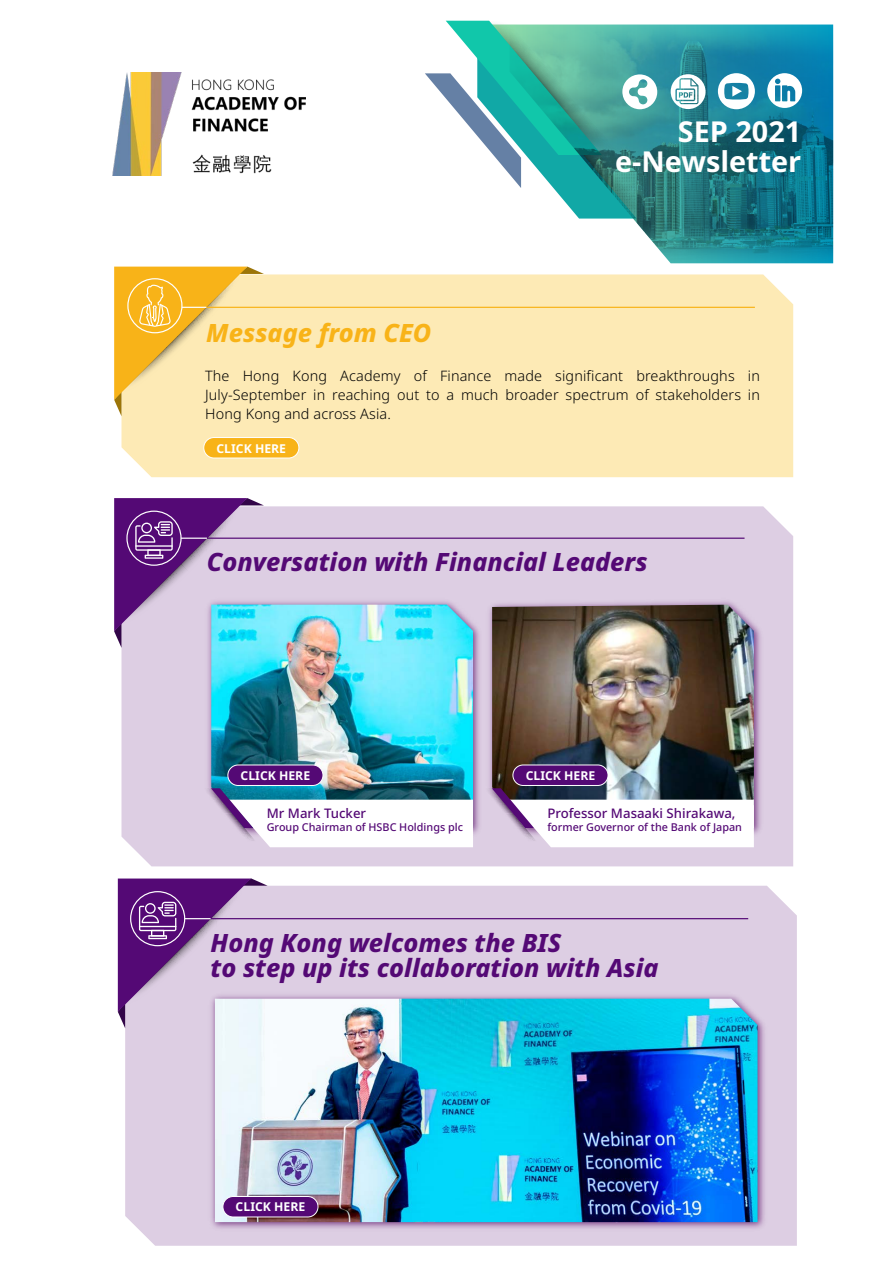
<style>
.page{position:relative;width:893px;height:1263px;background:#fff}
.page>*{position:absolute;margin:0;border:0;box-sizing:border-box;transform-origin:0 0}
.t1{font:700 28.8px/30px "Noto Sans";color:#fff;text-align:right}
.t2{font:italic 800 25.2px/25.2px "Noto Sans";color:#540975}
.t3{font:italic 800 25.2px "Noto Sans";color:#f8b318}
.t4{font:300 14.4px/19.2px "Noto Sans";letter-spacing:.01em;color:#000;text-align:justify}
.t5{font:500 13.2px "Noto Sans";color:#540975}
.t6{font:700 12.15px "Noto Sans";color:#fff}
.t7{font:500 10.8px "Noto Sans";color:#540975}
</style>
<div class="page">
<img style="left:112px;top:72px;width:193px;height:103px">
<div style="left:121px;top:506px;width:672px;height:360px;background:#ddcee3"></div>
<div style="left:121px;top:274px;width:672px;height:203px;background:#fdeab5"></div>
<hr style="left:201px;top:307px;width:554px;height:1px;background:#f8b318">
<svg style="left:114px;top:267px;width:150px;height:149px;background:#f8d278"></svg>
<img style="left:203px;top:596px;width:562px;height:243px">
<img style="left:211px;top:605px;width:262px;height:182px">
<svg style="left:200px;top:787px;width:273px;height:60px"></svg>
<img style="left:492px;top:605px;width:262px;height:182px">
<svg style="left:481px;top:787px;width:273px;height:60px"></svg>
<div style="left:125px;top:886px;width:672px;height:360px;background:#ddcee3"></div>
<img style="left:207px;top:990px;width:562px;height:244px">
<img style="left:215px;top:999px;width:542px;height:223px">
<hr style="left:204px;top:918px;width:544px;height:1px;background:#540975">
<svg style="left:118px;top:878px;width:150px;height:150px;background:#a783b8"></svg>
<hr style="left:200px;top:538px;width:544px;height:1px;background:#540975">
<svg style="left:114px;top:498px;width:150px;height:150px;background:#9884b9"></svg>
<div style="left:223px;top:1196px;width:95px;height:21px;background:#540975;border-radius:10px"></div>
<div style="left:223px;top:1196px;width:95px;height:21px;border:1px solid #fff;border-radius:10px"></div>
<div style="left:204px;top:437px;width:95px;height:21px;background:#f8b318;border-radius:10px"></div>
<div style="left:203px;top:437px;width:96px;height:21px;border:1px solid #fff;border-radius:10px"></div>
<div style="left:228px;top:765px;width:95px;height:20px;background:#540975;border-radius:10px"></div>
<div style="left:228px;top:765px;width:95px;height:21px;border:1px solid #fff;border-radius:10px"></div>
<div style="left:513px;top:765px;width:95px;height:20px;background:#540975;border-radius:10px"></div>
<div style="left:513px;top:765px;width:95px;height:21px;border:1px solid #fff;border-radius:10px"></div>
<img style="left:633px;top:25px;width:200px;height:238px">
<svg style="left:767px;top:73px;width:35px;height:35px"></svg>
<svg style="left:425px;top:21px;width:233px;height:198px"></svg>
<svg style="left:718px;top:73px;width:37px;height:36px"></svg>
<svg style="left:670px;top:74px;width:36px;height:35px"></svg>
<h2 class="t3" style="left:206px;top:315px;width:227px">Message from CEO</h2>
<h1 class="t1" style="left:615px;top:117px;width:188px">SEP 2021 e-Newsletter</h1>
<p class="t4" style="left:205px;top:366px;width:556px">The Hong Kong Academy of Finance made significant breakthroughs in July-September in reaching out to a much broader spectrum of stakeholders in Hong Kong and across Asia.</p>
<p class="t6" style="left:217px;top:439px;width:71px">CLICK HERE</p>
<h2 class="t2" style="left:207px;top:550px;width:442px">Conversation with Financial Leaders</h2>
<p class="t6" style="left:241px;top:767px;width:71px">CLICK HERE</p>
<p class="t6" style="left:526px;top:767px;width:71px">CLICK HERE</p>
<p class="t5" style="left:267px;top:804px;width:101px">Mr Mark Tucker</p>
<p class="t7" style="left:267px;top:820px;width:198px">Group Chairman of HSBC Holdings plc</p>
<p class="t5" style="left:547px;top:804px;width:190px">Professor Masaaki Shirakawa,</p>
<p class="t7" style="left:547px;top:820px;width:196px">former Governor of the Bank of Japan</p>
<h2 class="t2" style="left:211px;top:930px;width:450px">Hong Kong welcomes the BIS<br>to step up its collaboration with Asia</h2>
<p class="t6" style="left:236px;top:1198px;width:71px">CLICK HERE</p>
</div>
